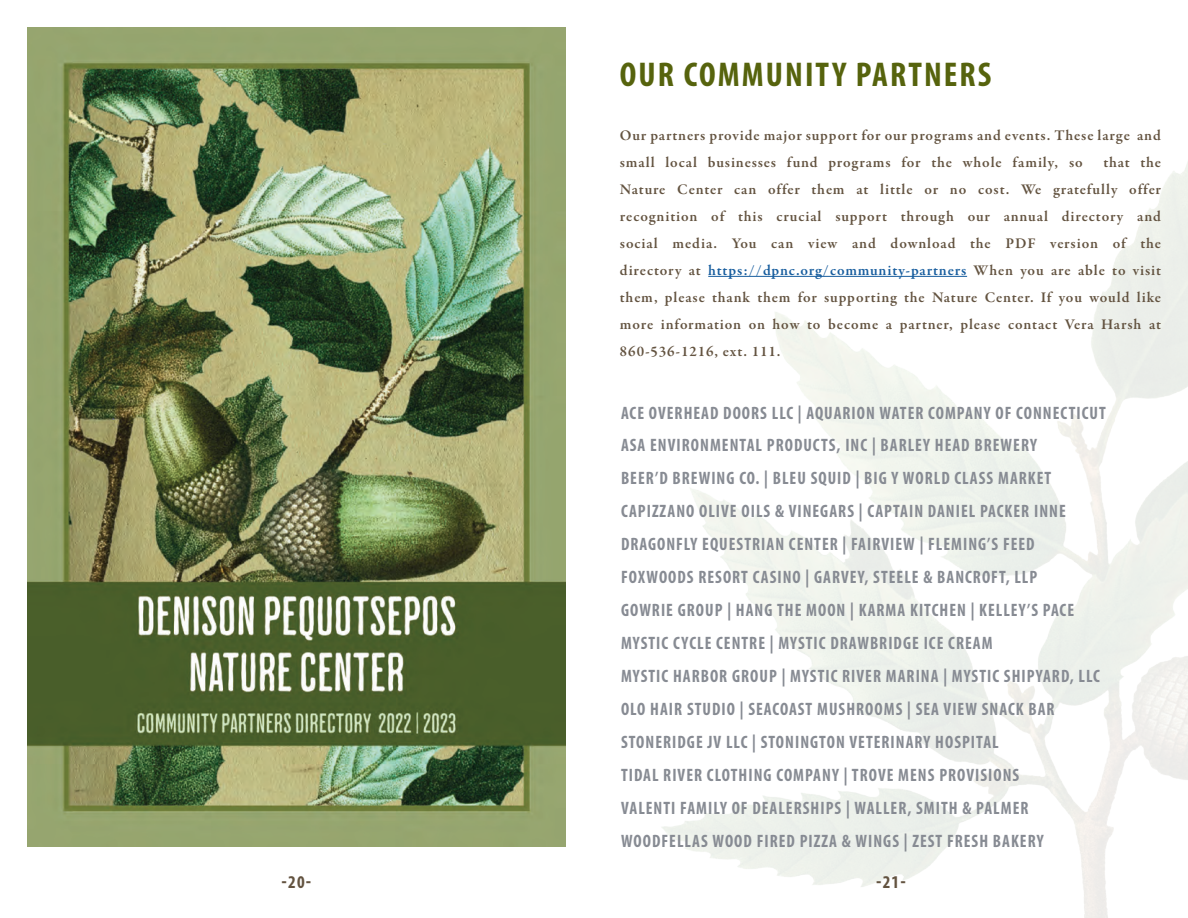
<style>
.page{position:relative;width:1188px;height:918px;background:#fff}
.page>*{position:absolute;margin:0;border:0;box-sizing:border-box;transform-origin:0 0}
.t1{font:700 condensed 34.5px "Myriad Pro";letter-spacing:.06em;color:#56630d}
.t2{font:700 condensed 21px "Myriad Pro";color:#635340}
.t3{font:700 condensed 18px/33px "Myriad Pro";letter-spacing:.06em;color:#878b93;scale:.95 1}
.t4{font:600 15px/27px "Garamond Premr Pro";letter-spacing:.06em;color:#635340}
.s1{color:#175d9e}
.s2{font-size:18px}
</style>
<div class="page">
<hr style="left:708px;top:276px;width:259px;height:1px;background:#175d9e">
<img style="left:27px;top:27px;width:539px;height:819px">
<h1 class="t1" style="left:620px;top:53px;width:373px">OUR COMMUNITY PARTNERS</h1>
<p class="t4" style="left:620px;top:122px;width:542px">Our partners provide major support for our programs and events. These large and small local businesses fund programs for the whole family, so</p>
<p class="t4" style="left:620px;top:149px;width:543px;text-align:justify;text-indent:483px">that the Nature Center can offer them at little or no cost. We gratefully offer recognition of this crucial support through our annual directory and social media. You can view and download the PDF version of the directory at <span class="s1">https://dpnc.org/community-partners</span> When you are able to visit them, please thank them for supporting the Nature Center. If you would like more information on how to become a partner, please contact Vera Harsh at 860-536-1216, ext. 111.</p>
<p class="t3" style="left:621px;top:396px;width:512px">ACE OVERHEAD DOORS LLC | AQUARION WATER COMPANY OF CONNECTICUT ASA ENVIRONMENTAL PRODUCTS, INC | BARLEY HEAD BREWERY<br>BEER’D BREWING CO. | BLEU SQUID | BIG Y WORLD CLASS MARKET CAPIZZANO OLIVE OILS &amp; VINEGARS | CAPTAIN DANIEL PACKER INNE DRAGONFLY EQUESTRIAN CENTER | FAIRVIEW | FLEMING’S FEED FOXWOODS RESORT CASINO | GARVEY, STEELE &amp; BANCROFT, LLP<br>GOWRIE GROUP | HANG THE MOON | KARMA KITCHEN | KELLEY’S PACE MYSTIC CYCLE CENTRE | MYSTIC DRAWBRIDGE ICE CREAM<br>MYSTIC HARBOR GROUP | MYSTIC RIVER MARINA | MYSTIC SHIPYARD, LLC OLO HAIR STUDIO | SEACOAST MUSHROOMS | SEA VIEW SNACK BAR STONERIDGE JV LLC | STONINGTON VETERINARY HOSPITAL<br>TIDAL RIVER CLOTHING COMPANY | TROVE MENS PROVISIONS<br>VALENTI FAMILY OF DEALERSHIPS | WALLER, SMITH &amp; PALMER WOODFELLAS WOOD FIRED PIZZA &amp; WINGS | ZEST FRESH BAKERY</p>
<p class="t2" style="left:282px;top:868px;width:31px">-<span class="s2">20</span>-</p>
<p class="t2" style="left:876px;top:868px;width:31px">-<span class="s2">21</span>-</p>
</div>
